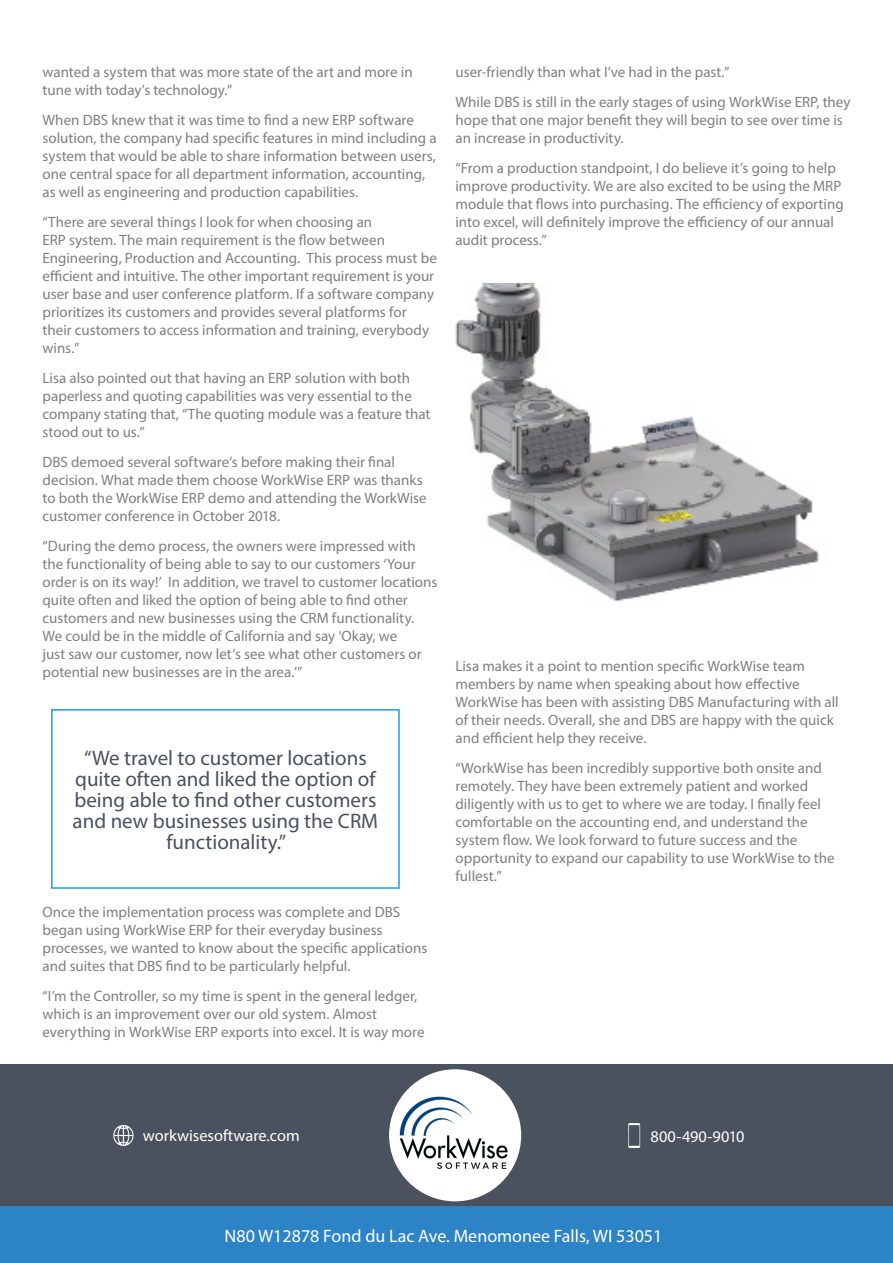
<style>
.page{position:relative;width:893px;height:1263px;background:#fff}
.page>*{position:absolute;margin:0;border:0;box-sizing:border-box;transform-origin:0 0}
.t1{font:21px/21px "Myriad Pro";color:#4a525f;text-align:center}
.t2{font:18px "Myriad Pro";color:#fff}
.t3{font:16.35px "Myriad Pro";color:#fff}
.t4{font:15px/18px "Myriad Pro";color:#7f7f7f}
</style>
<div class="page">
<div style="left:0;top:1206px;width:893px;height:57px;background:#2c83c5"></div>
<div style="left:51px;top:709px;width:349px;height:180px;border:2px solid #16a1e1"></div>
<div style="left:0;top:1064px;width:893px;height:142px;background:#4a525f"></div>
<div style="left:390px;top:1070px;width:130px;height:131px;background:#fff;border-radius:50%"></div>
<img style="left:398px;top:1095px;width:111px;height:77px">
<img style="left:455px;top:284px;width:364px;height:317px">
<img style="left:113px;top:1124px;width:21px;height:23px">
<img style="left:628px;top:1123px;width:13px;height:25px">
<p class="t4" style="left:43px;top:63px;width:372px">wanted a system that was more state of the art and more in tune with today’s technology.”</p>
<p class="t4" style="left:43px;top:111px;width:396px">When DBS knew that it was time to find a new ERP software solution, the company had specific features in mind including a system that would be able to share information between users, one central space for all department information, accounting, as well as engineering and production capabilities.</p>
<p class="t4" style="left:43px;top:213px;width:396px">“There are several things I look for when choosing an<br>ERP system. The main requirement is the flow between Engineering, Production and Accounting. This process must be efficient and intuitive. The other important requirement is your user base and user conference platform. If a software company prioritizes its customers and provides several platforms for their customers to access information and training, everybody wins.”</p>
<p class="t4" style="left:43px;top:369px;width:389px">Lisa also pointed out that having an ERP solution with both paperless and quoting capabilities was very essential to the company stating that, “The quoting module was a feature that stood out to us.”</p>
<p class="t4" style="left:43px;top:453px;width:386px">DBS demoed several software’s before making their final decision. What made them choose WorkWise ERP was thanks to both the WorkWise ERP demo and attending the WorkWise customer conference in October 2018.</p>
<p class="t4" style="left:43px;top:537px;width:396px">“During the demo process, the owners were impressed with the functionality of being able to say to our customers ‘Your order is on its way!’ In addition, we travel to customer locations quite often and liked the option of being able to find other customers and new businesses using the CRM functionality.<br>We could be in the middle of California and say ‘Okay, we<br>just saw our customer, now let’s see what other customers or potential new businesses are in the area.’”</p>
<p class="t1" style="left:73px;top:747px;width:307px">“We travel to customer locations quite often and liked the option of being able to find other customers and new businesses using the CRM functionality.”</p>
<p class="t4" style="left:43px;top:903px;width:386px">Once the implementation process was complete and DBS began using WorkWise ERP for their everyday business processes, we wanted to know about the specific applications and suites that DBS find to be particularly helpful.</p>
<p class="t4" style="left:43px;top:987px;width:383px">“I’m the Controller, so my time is spent in the general ledger, which is an improvement over our old system. Almost everything in WorkWise ERP exports into excel. It is way more</p>
<p class="t4" style="left:455px;top:63px;width:276px">user-friendly than what I’ve had in the past.”</p>
<p class="t4" style="left:455px;top:93px;width:396px">While DBS is still in the early stages of using WorkWise ERP, they hope that one major benefit they will begin to see over time is an increase in productivity.</p>
<p class="t4" style="left:455px;top:159px;width:390px">“From a production standpoint, I do believe it’s going to help improve productivity. We are also excited to be using the MRP module that flows into purchasing. The efficiency of exporting into excel, will definitely improve the efficiency of our annual audit process.”</p>
<p class="t4" style="left:455px;top:657px;width:385px">Lisa makes it a point to mention specific WorkWise team members by name when speaking about how effective WorkWise has been with assisting DBS Manufacturing with all of their needs. Overall, she and DBS are happy with the quick and efficient help they receive.</p>
<p class="t4" style="left:455px;top:759px;width:381px">“WorkWise has been incredibly supportive both onsite and remotely. They have been extremely patient and worked diligently with us to get to where we are today. I finally feel comfortable on the accounting end, and understand the system flow. We look forward to future success and the opportunity to expand our capability to use WorkWise to the fullest.”</p>
<p class="t3" style="left:143px;top:1126px;width:158px">workwisesoftware.com</p>
<p class="t3" style="left:651px;top:1127px;width:96px">800-490-9010</p>
<p class="t2" style="left:225px;top:1224px;width:439px">N80 W12878 Fond du Lac Ave. Menomonee Falls, WI 53051</p>
</div>
